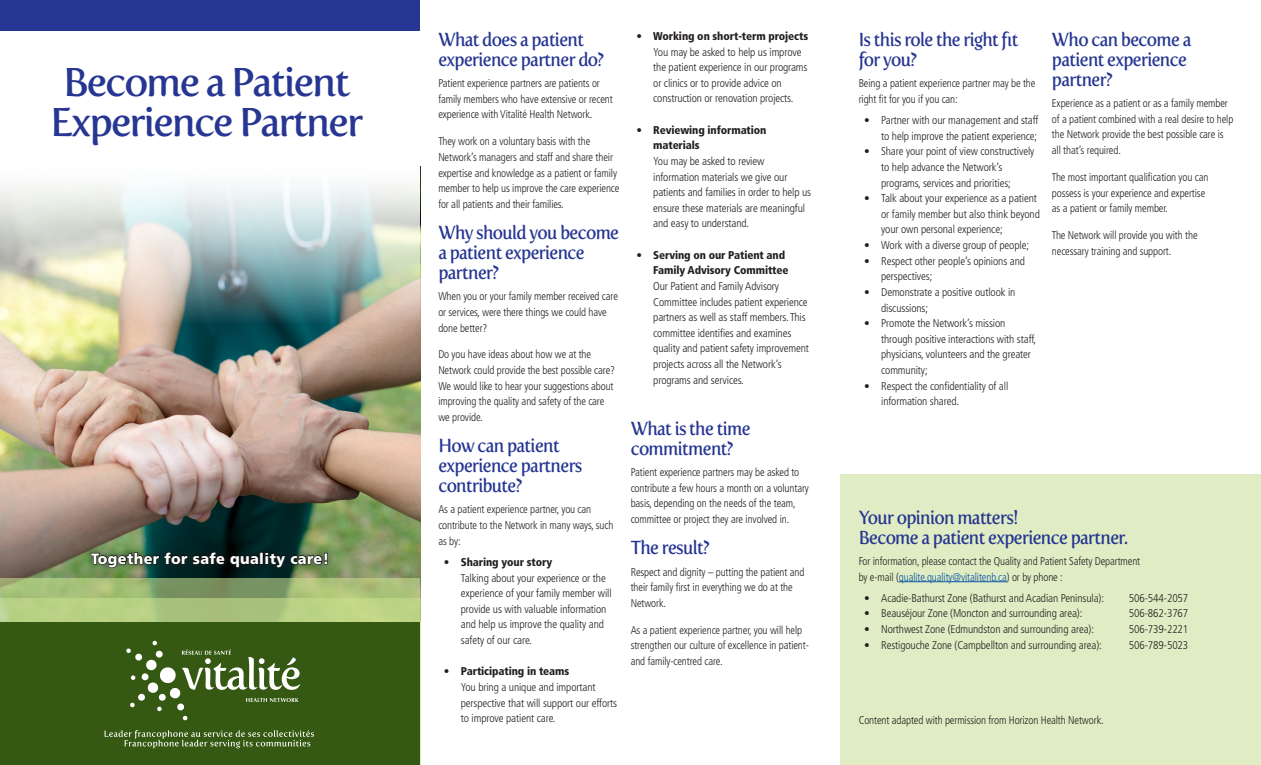
<style>
.page{position:relative;width:1261px;height:765px;background:#fff}
.page>*{position:absolute;margin:0;border:0;box-sizing:border-box;transform-origin:0 0}
.t1{font:40px/40px "Fertigo Pro";letter-spacing:-.05em;color:#263692;text-align:center}
.Section_Heading{font:18.75px/20px "Fertigo Pro";letter-spacing:-.04em;color:#263692;scale:.92 1}
.Slogan{font:900 15px "Frutiger LT Std";letter-spacing:.025em;color:#fff;scale:.96 1}
.t2{font:300 condensed 11.25px/15.6px "Frutiger LT Std";letter-spacing:-.01em;color:#231f20}
.t3{font:300 condensed 11.25px/15.6px "Frutiger LT Std";letter-spacing:-.01em;color:#231f20;scale:.96 1}
.s1{font-weight:900}
.s2{color:#0551a4}
</style>
<div class="page">
<img style="left:0;top:323px;width:420px;height:255px">
<svg style="left:0;top:578px;width:420px;height:20px;background:#98b171"></svg>
<svg style="left:0;top:598px;width:420px;height:24px;background:#b4cc82"></svg>
<div style="left:0;top:622px;width:420px;height:143px;background:#355912"></div>
<svg style="left:104px;top:730px;width:210px;height:18px"></svg>
<svg style="left:126px;top:641px;width:174px;height:80px"></svg>
<img style="left:0;top:186px;width:420px;height:137px">
<div style="left:0;top:0;width:420px;height:32px;background:#263692"></div>
<div style="left:840px;top:474px;width:420px;height:291px;background:#e0edc4"></div>
<hr style="left:898px;top:581px;width:108px;height:1px;background:#0551a4">
<svg style="left:85px;top:546px;width:249px;height:28px;background:#315239"></svg>
<svg style="left:91px;top:552px;width:236px;height:16px;background:#1b2e22"></svg>
<p class="t1" style="left:50px;top:62px;width:314px">Become a Patient<br>Experience Partner</p>
<p class="Slogan" style="left:91px;top:550px;width:249px">Together for safe quality care!</p>
<p class="Section_Heading" style="left:438px;top:29px;width:182px">What does a patient experience partner do?</p>
<p class="t3" style="left:438px;top:76px;width:183px">Patient experience partners are patients or family members who have extensive or recent experience with Vitalité Health Network.</p>
<p class="t3" style="left:438px;top:134px;width:190px">They work on a voluntary basis with the Network’s managers and staff and share their expertise and knowledge as a patient or family member to help us improve the care experience for all patients and their families.</p>
<p class="Section_Heading" style="left:438px;top:223px;width:198px">Why should you become a patient experience partner?</p>
<p class="t3" style="left:438px;top:289px;width:189px">When you or your family member received care or services, were there things we could have done better?</p>
<p class="t3" style="left:438px;top:347px;width:185px">Do you have ideas about how we at the Network could provide the best possible care?<br>We would like to hear your suggestions about improving the quality and safety of the care we provide.</p>
<p class="Section_Heading" style="left:438px;top:436px;width:158px">How can patient experience partners contribute?</p>
<p class="t3" style="left:438px;top:502px;width:184px">As a patient experience partner, you can contribute to the Network in many ways, such as by:</p>
<p class="t2" style="left:461px;top:554px;width:152px;text-indent:-17px">• <span class="s1">Sharing your story<br></span>Talking about your experience or the experience of your family member will provide us with valuable information and help us improve the quality and safety of our care.</p>
<p class="t2" style="left:461px;top:664px;width:158px;text-indent:-17px">• <span class="s1">Participating in teams<br></span>You bring a unique and important perspective that will support our efforts to improve patient care.</p>
<p class="t2" style="left:653px;top:28px;width:156px;text-indent:-17px">• <span class="s1">Working on short-term projects </span>You may be asked to help us improve the patient experience in our programs or clinics or to provide advice on construction or renovation projects.</p>
<p class="t2" style="left:653px;top:122px;width:159px;text-indent:-17px">• <span class="s1">Reviewing information materials<br></span>You may be asked to review information materials we give our patients and families in order to help us ensure these materials are meaningful and easy to understand.</p>
<p class="t2" style="left:653px;top:247px;width:157px;text-indent:-17px">• <span class="s1">Serving on our Patient and Family Advisory Committee<br></span>Our Patient and Family Advisory Committee includes patient experience partners as well as staff members. This committee identifies and examines quality and patient safety improvement projects across all the Network’s programs and services.</p>
<p class="Section_Heading" style="left:630px;top:418px;width:132px">What is the time commitment?</p>
<p class="t3" style="left:630px;top:465px;width:187px">Patient experience partners may be asked to contribute a few hours a month on a voluntary basis, depending on the needs of the team, committee or project they are involved in.</p>
<p class="Section_Heading" style="left:630px;top:538px;width:87px">The result?</p>
<p class="t3" style="left:630px;top:564px;width:182px">Respect and dignity – putting the patient and their family first in everything we do at the<br>Network.</p>
<p class="t3" style="left:630px;top:622px;width:187px">As a patient experience partner, you will help strengthen our culture of excellence in patient&shy;and family-centred care.</p>
<p class="Section_Heading" style="left:858px;top:29px;width:175px">Is this role the right fit for you?</p>
<p class="t3" style="left:858px;top:76px;width:185px">Being a patient experience partner may be the right fit for you if you can:</p>
<p class="t2" style="left:864px;top:113px;width:176px;text-align:right">• Partner with our management and staff to help improve the patient experience;</p>
<p class="t2" style="left:881px;top:144px;width:155px;text-indent:-17px">• Share your point of view constructively to help advance the Network’s programs, services and priorities;</p>
<p class="t2" style="left:881px;top:191px;width:160px;text-indent:-17px">• Talk about your experience as a patient or family member but also think beyond your own personal experience;</p>
<p class="t2" style="left:864px;top:238px;width:166px">• Work with a diverse group of people;</p>
<p class="t2" style="left:881px;top:253px;width:145px;text-indent:-17px">• Respect other people’s opinions and perspectives;</p>
<p class="t2" style="left:881px;top:284px;width:136px;text-indent:-17px">• Demonstrate a positive outlook in discussions;</p>
<p class="t2" style="left:881px;top:316px;width:156px;text-indent:-17px">• Promote the Network’s mission through positive interactions with staff, physicians, volunteers and the greater community;</p>
<p class="t2" style="left:881px;top:378px;width:129px;text-indent:-17px">• Respect the confidentiality of all information shared.</p>
<p class="Section_Heading" style="left:1051px;top:29px;width:153px">Who can become a patient experience partner?</p>
<p class="t3" style="left:1051px;top:96px;width:190px">Experience as a patient or as a family member of a patient combined with a real desire to help the Network provide the best possible care is all that’s required.</p>
<p class="t3" style="left:1051px;top:169px;width:164px">The most important qualification you can possess is your experience and expertise as a patient or family member.</p>
<p class="t3" style="left:1051px;top:228px;width:153px">The Network will provide you with the necessary training and support.</p>
<p class="Section_Heading" style="left:858px;top:507px;width:294px">Your opinion matters!<br>Become a patient experience partner.</p>
<p class="t3" style="left:858px;top:553px;width:295px">For information, please contact the Quality and Patient Safety Department by e-mail (<span class="s2">qualite.quality@vitalitenb.ca</span>) or by phone :</p>
<p class="t2" style="left:864px;top:590px;width:241px">• Acadie-Bathurst Zone (Bathurst and Acadian Peninsula):</p>
<p class="t2" style="left:1128px;top:590px;width:61px">506-544-2057</p>
<p class="t2" style="left:864px;top:606px;width:219px">• Beauséjour Zone (Moncton and surrounding area):</p>
<p class="t2" style="left:1128px;top:606px;width:61px">506-862-3767</p>
<p class="t2" style="left:864px;top:622px;width:231px">• Northwest Zone (Edmundston and surrounding area):</p>
<p class="t2" style="left:1128px;top:622px;width:61px">506-739-2221</p>
<p class="t2" style="left:864px;top:637px;width:239px">• Restigouche Zone (Campbellton and surrounding area):</p>
<p class="t2" style="left:1128px;top:637px;width:61px">506-789-5023</p>
<p class="t3" style="left:858px;top:712px;width:257px">Content adapted with permission from Horizon Health Network.</p>
</div>
